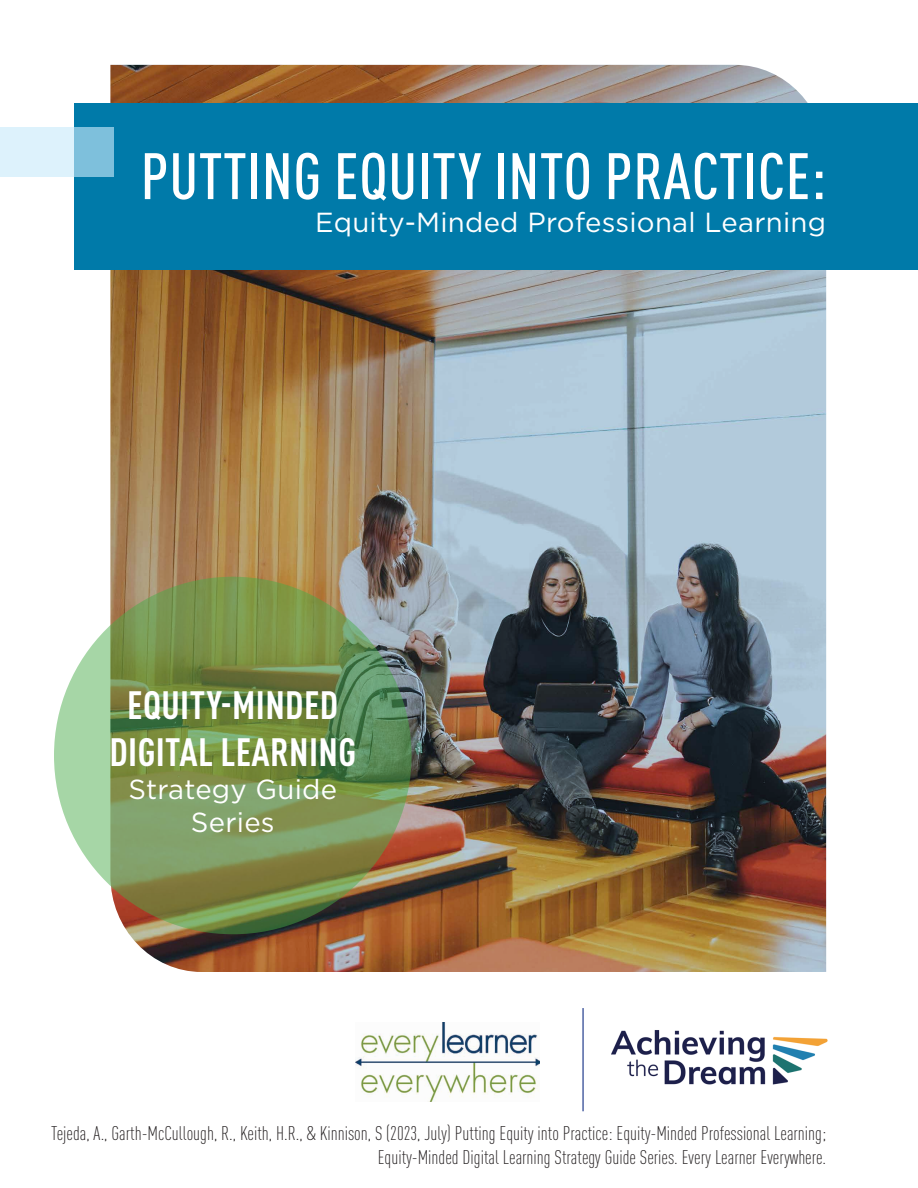
<style>
.page{position:relative;width:918px;height:1188px;background:#fff}
.page>*{position:absolute;margin:0;border:0;box-sizing:border-box;transform-origin:0 0}
.t1{font:500 condensed 64.5px "DINOT";letter-spacing:.01em;color:#fff}
.t2{font:700 condensed 39px/46.8px "DINOT";letter-spacing:.01em;color:#fff;text-align:center}
.t3{font:27.6px/33px "Gotham";letter-spacing:.01em;color:#fff;text-align:center}
.t4{font:300 condensed 19.5px/23.4px "DINOT";color:#231f20;text-align:right}
</style>
<div class="page">
<img style="left:110px;top:65px;width:716px;height:907px">
<svg style="left:54px;top:577px;width:358px;height:357px;background:#799556"></svg>
<img style="left:611px;top:1030px;width:216px;height:55px">
<img style="left:355px;top:1023px;width:185px;height:78px">
<hr style="left:582px;top:1008px;width:2px;height:103px;background:#253f8e">
<div style="left:75px;top:104px;width:843px;height:166px;background:#007aa9"></div>
<svg style="left:0;top:127px;width:113px;height:50px;background:#bce0f0"></svg>
<p class="t1" style="left:141px;top:138px;width:687px">PUTTING EQUITY INTO PRACTICE:</p>
<p class="t3" style="left:315px;top:205px;width:512px">Equity-Minded Professional Learning</p>
<p class="t2" style="left:109px;top:681px;width:248px">EQUITY-MINDED<br>DIGITAL LEARNING</p>
<p class="t3" style="left:128px;top:772px;width:210px">Strategy Guide<br>Series</p>
<p class="t4" style="left:51px;top:1122px;width:776px">Tejeda, A., Garth-McCullough, R., Keith, H.R., &amp; Kinnison, S (2023, July) Putting Equity into Practice: Equity-Minded Professional Learning;<br>Equity-Minded Digital Learning Strategy Guide Series. Every Learner Everywhere.</p>
</div>
